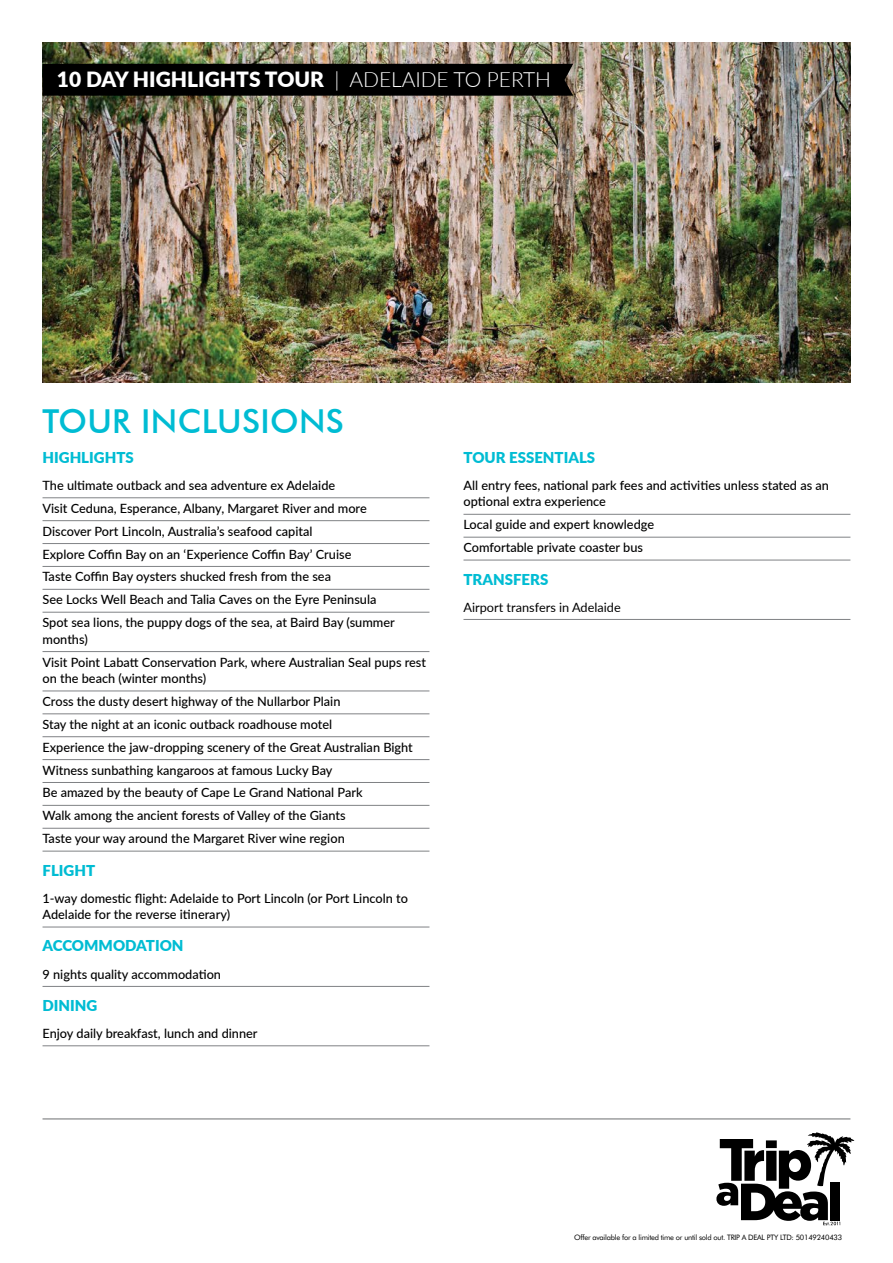
<style>
.page{position:relative;width:893px;height:1263px;background:#fff}
.page>*{position:absolute;margin:0;border:0;box-sizing:border-box;transform-origin:0 0}
.t1{font:500 33px "Futura BT";letter-spacing:.01em;color:#00bcd3}
.t2{font:900 21px "Lato";color:#fff}
.t3{font:900 15px "Lato";color:#00bcd3}
.t4{font:500 12.75px/22.8px "Lato";color:#000}
.t5{font:12.75px "Lato";color:#000}
.t6{font:7.5px "Futura BT";letter-spacing:-.03em;color:#000}
.s1{font-weight:300}
</style>
<div class="page">
<svg style="left:716px;top:1132px;width:138px;height:93px"></svg>
<hr style="left:43px;top:1119px;width:807px;height:1px;background:#6d6e71">
<hr style="left:43px;top:497px;width:386px;height:1px;background:#808285">
<hr style="left:43px;top:520px;width:386px;height:1px;background:#808285">
<hr style="left:43px;top:543px;width:386px;height:1px;background:#808285">
<hr style="left:43px;top:566px;width:386px;height:1px;background:#808285">
<hr style="left:43px;top:589px;width:386px;height:1px;background:#808285">
<hr style="left:43px;top:612px;width:386px;height:1px;background:#808285">
<hr style="left:43px;top:651px;width:386px;height:1px;background:#808285">
<hr style="left:43px;top:691px;width:386px;height:1px;background:#808285">
<hr style="left:43px;top:713px;width:386px;height:1px;background:#808285">
<hr style="left:43px;top:736px;width:386px;height:1px;background:#808285">
<hr style="left:43px;top:759px;width:386px;height:1px;background:#808285">
<hr style="left:43px;top:782px;width:386px;height:1px;background:#808285">
<hr style="left:43px;top:805px;width:386px;height:1px;background:#808285">
<hr style="left:43px;top:828px;width:386px;height:1px;background:#808285">
<hr style="left:43px;top:851px;width:386px;height:1px;background:#808285">
<hr style="left:43px;top:927px;width:386px;height:1px;background:#808285">
<hr style="left:43px;top:986px;width:386px;height:1px;background:#808285">
<hr style="left:43px;top:1045px;width:386px;height:1px;background:#808285">
<hr style="left:463px;top:514px;width:387px;height:1px;background:#808285">
<hr style="left:463px;top:537px;width:387px;height:1px;background:#808285">
<hr style="left:463px;top:560px;width:387px;height:1px;background:#808285">
<hr style="left:463px;top:619px;width:387px;height:1px;background:#808285">
<img style="left:43px;top:43px;width:807px;height:340px">
<div style="left:43px;top:64px;width:530px;height:32px;background:#000"></div>
<h2 class="t2" style="left:57px;top:63px;width:495px">10 DAY HIGHLIGHTS TOUR <span class="s1">| ADELAIDE TO PERTH</span></h2>
<h1 class="t1" style="left:43px;top:402px;width:303px">TOUR INCLUSIONS</h1>
<p class="t3" style="left:43px;top:446px;width:93px">HIGHLIGHTS</p>
<p class="t4" style="left:43px;top:473px;width:354px">The ultimate outback and sea adventure ex Adelaide<br>Visit Ceduna, Esperance, Albany, Margaret River and more Discover Port Lincoln, Australia’s seafood capital<br>Explore Coffin Bay on an ‘Experience Coffin Bay’ Cruise<br>Taste Coffin Bay oysters shucked fresh from the sea<br>See Locks Well Beach and Talia Caves on the Eyre Peninsula Spot sea lions, the puppy dogs of the sea, at Baird Bay (summer</p>
<p class="t4" style="left:43px;top:627px;width:385px">months)<br>Visit Point Labatt Conservation Park, where Australian Seal pups rest</p>
<p class="t4" style="left:43px;top:666px;width:372px">on the beach (winter months)<br>Cross the dusty desert highway of the Nullarbor Plain<br>Stay the night at an iconic outback roadhouse motel<br>Experience the jaw-dropping scenery of the Great Australian Bight Witness sunbathing kangaroos at famous Lucky Bay<br>Be amazed by the beauty of Cape Le Grand National Park<br>Walk among the ancient forests of Valley of the Giants<br>Taste your way around the Margaret River wine region</p>
<p class="t3" style="left:43px;top:859px;width:54px">FLIGHT</p>
<p class="t4" style="left:43px;top:889px;width:367px;line-height:16.5px">1-way domestic flight: Adelaide to Port Lincoln (or Port Lincoln to<br>Adelaide for the reverse itinerary)</p>
<p class="t3" style="left:43px;top:935px;width:143px">ACCOMMODATION</p>
<p class="t4" style="left:43px;top:962px;width:180px">9 nights quality accommodation</p>
<p class="t3" style="left:43px;top:994px;width:56px">DINING</p>
<p class="t4" style="left:43px;top:1021px;width:217px">Enjoy daily breakfast, lunch and dinner</p>
<p class="t3" style="left:463px;top:446px;width:133px">TOUR ESSENTIALS</p>
<p class="t4" style="left:463px;top:476px;width:367px;line-height:16.5px">All entry fees, national park fees and activities unless stated as an optional extra experience</p>
<p class="t4" style="left:463px;top:513px;width:192px">Local guide and expert knowledge<br>Comfortable private coaster bus</p>
<p class="t3" style="left:463px;top:568px;width:86px">TRANSFERS</p>
<p class="t5" style="left:463px;top:598px;width:159px">Airport transfers in Adelaide</p>
<p class="t6" style="left:574px;top:1232px;width:269px">Offer available for a limited time or until sold out. TRIP A DEAL PTY LTD: 50149240433</p>
</div>
